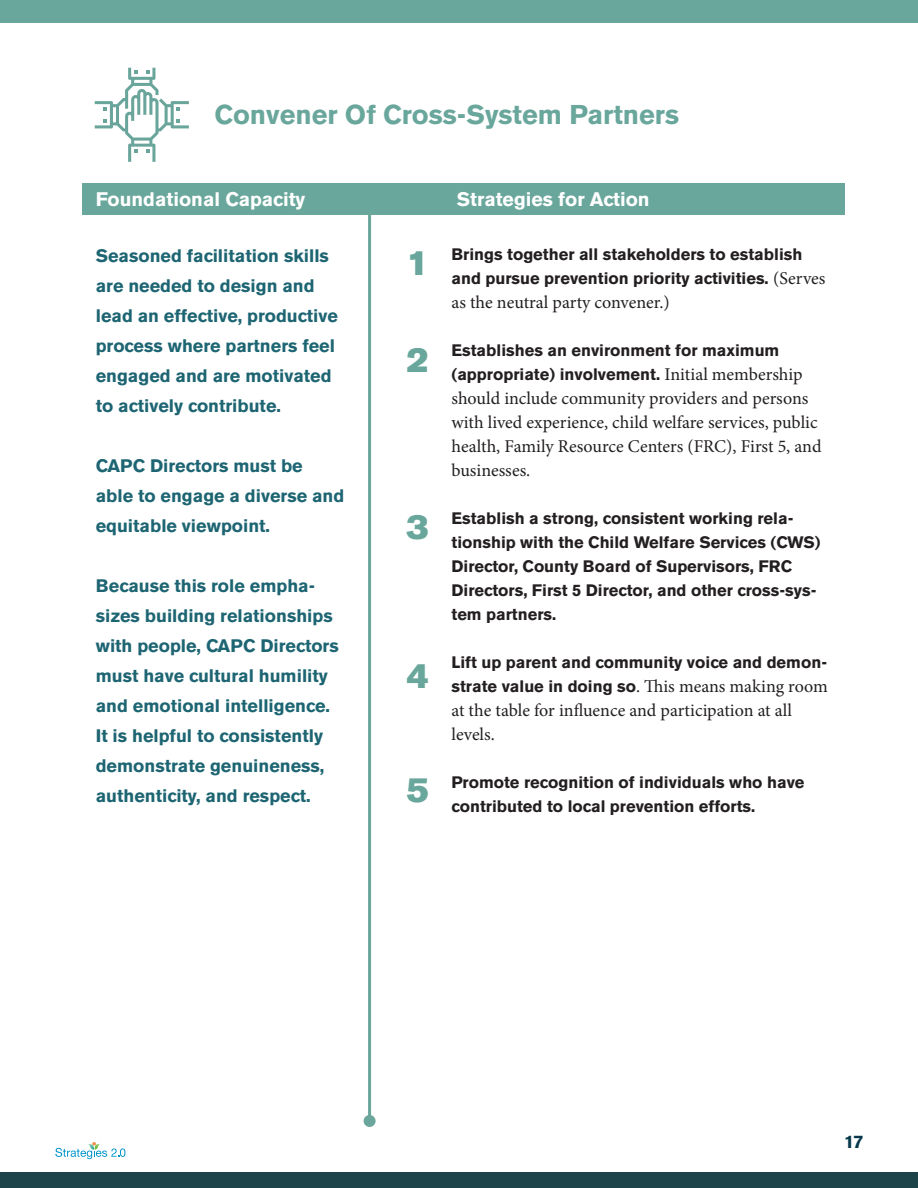
<style>
.page{position:relative;width:918px;height:1188px;background:#fff}
.page>*{position:absolute;margin:0;border:0;box-sizing:border-box;transform-origin:0 0}
.t1{font:34.5px "Akzidenz Grotesk BE Super";color:#69a69b}
.t2{font:700 27px "Akzidenz Grotesk BE";color:#69a69b}
.t3{font:700 19.5px "Akzidenz Grotesk BE";color:#fff}
.t4{font:700 18px/30px "Akzidenz Grotesk BE";color:#1d6572}
.t5{font:18px/24px "Minion Pro";color:#231f20}
.t6{font:700 18px "Akzidenz Grotesk BE";color:#07384c}
.t7{font:700 16.5px/24px "Akzidenz Grotesk BE";color:#231f20}
.s1{font-family:"Minion Pro";font-weight:400;font-size:18px}
</style>
<div class="page">
<div style="left:0;top:1173px;width:918px;height:15px;background:#1d4549"></div>
<svg style="left:55px;top:1142px;width:70px;height:17px"></svg>
<svg style="left:95px;top:68px;width:94px;height:94px"></svg>
<div style="left:82px;top:183px;width:763px;height:32px;background:#69a69b"></div>
<hr style="left:368px;top:213px;width:3px;height:908px;background:#6aa69b">
<div style="left:364px;top:1115px;width:12px;height:12px;background:#6aa69b;border-radius:50%"></div>
<div style="left:0;top:0;width:918px;height:22px;background:#69a69b"></div>
<p class="t2" style="left:214px;top:99px;width:466px">Convener Of Cross-System Partners</p>
<h3 class="t3" style="left:96px;top:188px;width:211px">Foundational Capacity</h3>
<h3 class="t3" style="left:457px;top:188px;width:194px">Strategies for Action</h3>
<p class="t4" style="left:96px;top:240px;width:244px">Seasoned facilitation skills are needed to design and lead an effective, productive process where partners feel engaged and are motivated to actively contribute.</p>
<p class="t4" style="left:96px;top:450px;width:250px">CAPC Directors must be able to engage a diverse and equitable viewpoint.</p>
<p class="t4" style="left:96px;top:570px;width:245px">Because this role empha&shy;sizes building relationships with people, CAPC Directors must have cultural humility and emotional intelligence.<br>It is helpful to consistently demonstrate genuineness, authenticity, and respect.</p>
<p class="t1" style="left:407px;top:243px;width:24px">1</p>
<p class="t1" style="left:407px;top:340px;width:24px">2</p>
<p class="t1" style="left:407px;top:506px;width:24px">3</p>
<p class="t1" style="left:407px;top:656px;width:24px">4</p>
<p class="t1" style="left:407px;top:770px;width:24px">5</p>
<p class="t7" style="left:452px;top:243px;width:376px">Brings together all stakeholders to establish and pursue prevention priority activities. <span class="s1">(Serves</span></p>
<p class="t5" style="left:451px;top:291px;width:220px">as the neutral party convener.)</p>
<p class="t7" style="left:452px;top:339px;width:353px">Establishes an environment for maximum (appropriate) involvement. <span class="s1">Initial membership</span></p>
<p class="t5" style="left:451px;top:387px;width:372px">should include community providers and persons with lived experience, child welfare services, public health, Family Resource Centers (FRC), First 5, and businesses.</p>
<p class="t7" style="left:452px;top:507px;width:371px">Establish a strong, consistent working rela&shy;tionship with the Child Welfare Services (CWS)<br>Director, County Board of Supervisors, FRC Directors, First 5 Director, and other cross-sys&shy;tem partners.</p>
<p class="t7" style="left:452px;top:651px;width:378px">Lift up parent and community voice and demon&shy;strate value in doing so<span class="s1">. This means making room</span></p>
<p class="t5" style="left:451px;top:699px;width:342px">at the table for influence and participation at all levels.</p>
<p class="t7" style="left:452px;top:771px;width:355px">Promote recognition of individuals who have contributed to local prevention efforts.</p>
<p class="t6" style="left:844px;top:1131px;width:21px">17</p>
</div>
